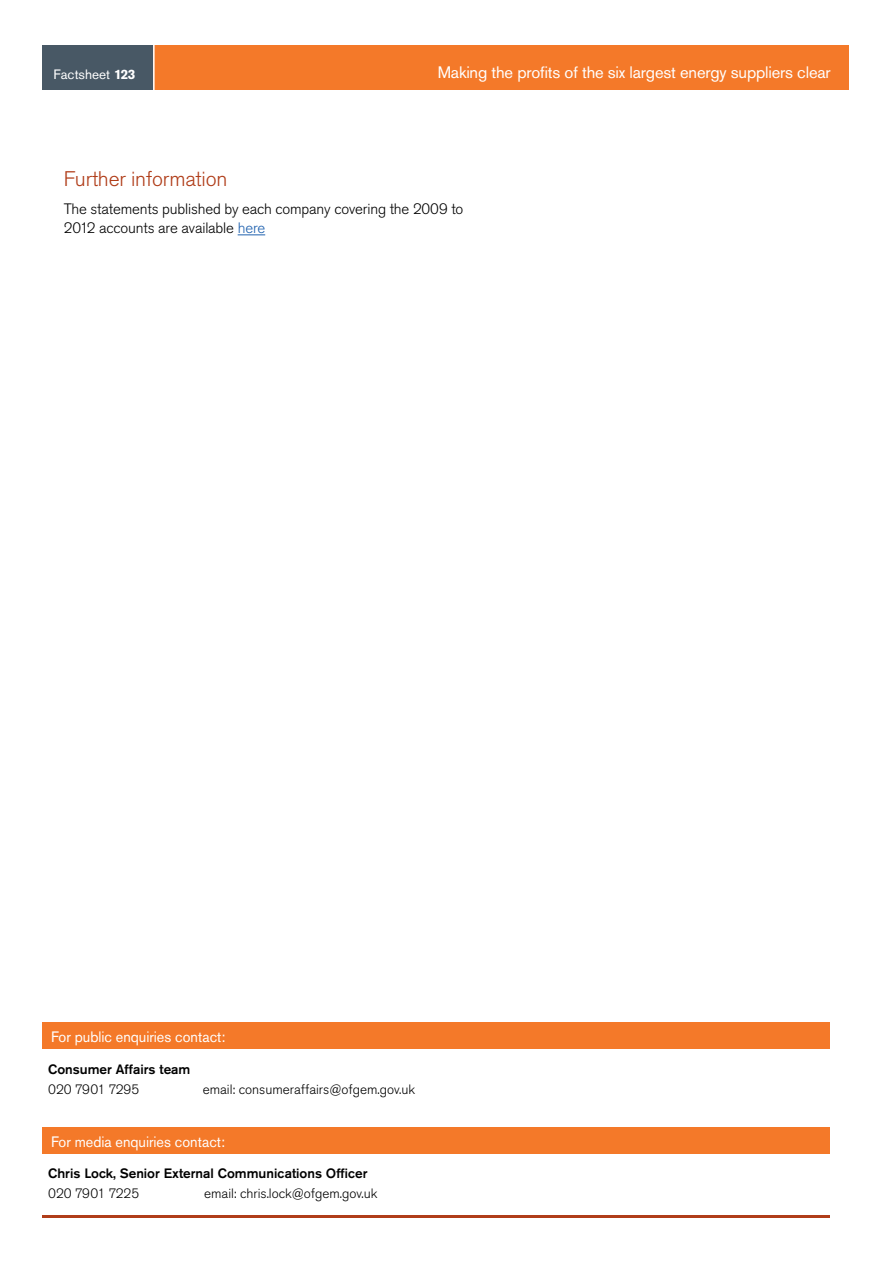
<style>
.page{position:relative;width:893px;height:1263px;background:#fff}
.page>*{position:absolute;margin:0;border:0;box-sizing:border-box;transform-origin:0 0}
.t1{font:300 21px "Akzidenz Grotesk Pro";letter-spacing:-.01em;color:#b03d19}
.t2{font:16.5px "Akzidenz Grotesk Pro";letter-spacing:-.01em;color:#fff}
.t3{font:300 15px/19.5px "Akzidenz Grotesk Pro";letter-spacing:-.01em;color:#000}
.t4{font:15px "Akzidenz Grotesk Pro";color:#fff;scale:.96 1}
.t5{font:300 13.5px "Akzidenz Grotesk Pro";color:#000}
.t6{font:500 13.5px "Akzidenz Grotesk Pro";color:#000}
.t7{font:13.5px "Akzidenz Grotesk Pro";color:#fff}
.s1{font-weight:700}
.s2{color:#2062af}
</style>
<div class="page">
<div style="left:43px;top:45px;width:806px;height:45px;background:#f47929"></div>
<div style="left:43px;top:45px;width:110px;height:45px;background:#485865"></div>
<hr style="left:153px;top:43px;width:2px;height:53px;background:#fff">
<div style="left:42px;top:1127px;width:787px;height:27px;background:#f47929"></div>
<div style="left:42px;top:1022px;width:787px;height:27px;background:#f47929"></div>
<hr style="left:42px;top:1215px;width:787px;height:2px;background:#b03d19">
<svg style="left:238px;top:234px;width:27px;height:1px"></svg>
<p class="t7" style="left:54px;top:65px;width:83px">Factsheet <span class="s1">123</span></p>
<p class="t2" style="left:438px;top:62px;width:394px">Making the profits of the six largest energy suppliers clear</p>
<h1 class="t1" style="left:64px;top:165px;width:165px">Further information</h1>
<p class="t3" style="left:64px;top:199px;width:401px">The statements published by each company covering the 2009 to<br>2012 accounts are available <span class="s2">here</span></p>
<p class="t4" style="left:51px;top:1027px;width:183px">For public enquiries contact:</p>
<p class="t6" style="left:48px;top:1060px;width:144px">Consumer Affairs team</p>
<p class="t5" style="left:48px;top:1081px;width:93px">020 7901 7295</p>
<p class="t5" style="left:203px;top:1081px;width:214px">email: consumeraffairs@ofgem.gov.uk</p>
<p class="t4" style="left:51px;top:1132px;width:183px">For media enquiries contact:</p>
<p class="t6" style="left:48px;top:1164px;width:321px">Chris Lock, Senior External Communications Officer</p>
<p class="t5" style="left:48px;top:1185px;width:93px">020 7901 7225</p>
<p class="t5" style="left:204px;top:1185px;width:175px">email: chris.lock@ofgem.gov.uk</p>
</div>
